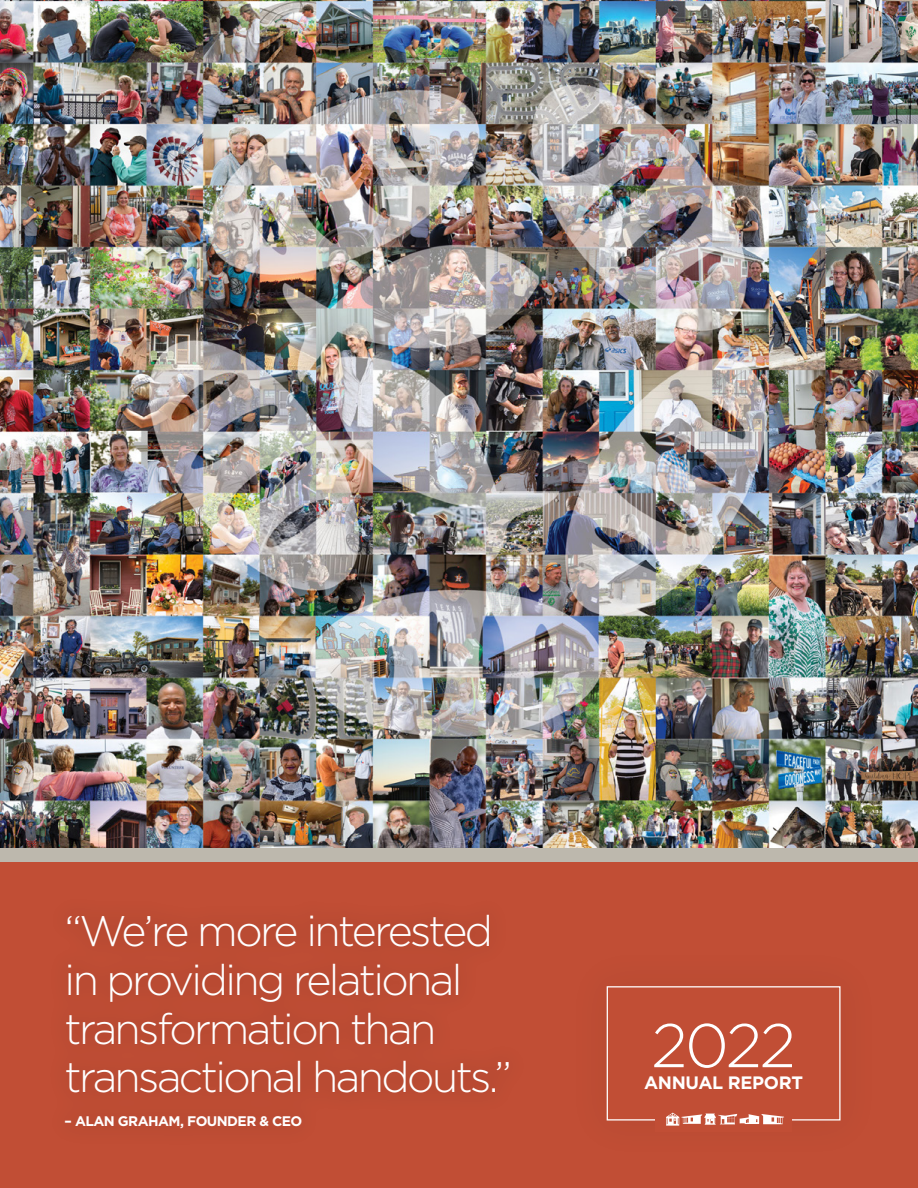
<style>
.page{position:relative;width:918px;height:1188px;background:#fff}
.page>*{position:absolute;margin:0;border:0;box-sizing:border-box;transform-origin:0 0}
.t1{font:300 61.5px "Gotham";color:#fff}
.t2{font:300 42.75px/48.6px "Gotham";letter-spacing:-.06em;color:#fff}
.t3{font:700 18px "Gotham";letter-spacing:-.02em;color:#fff}
.t4{font:700 13.95px "Gotham";letter-spacing:-.04em;color:#fff}
</style>
<div class="page">
<img style="left:0;top:0;width:918px;height:848px">
<div style="left:0;top:862px;width:918px;height:326px;background:#c14e35"></div>
<div style="left:42px;top:891px;width:492px;height:261px;background:#bd4c33"></div>
<div style="left:562px;top:942px;width:324px;height:223px;background:#c14e35"></div>
<div style="left:607px;top:986px;width:234px;height:135px;border:1px solid #fff"></div>
<div style="left:655px;top:1109px;width:137px;height:23px;background:#c14e35"></div>
<svg style="left:666px;top:1113px;width:118px;height:13px"></svg>
<div style="left:0;top:848px;width:918px;height:14px;background:#bdb8ad"></div>
<p class="t2" style="left:65px;top:906px;width:449px">“We’re more interested in providing relational transformation than transactional handouts.”</p>
<p class="t4" style="left:65px;top:1112px;width:239px">– ALAN GRAHAM, FOUNDER &amp; CEO</p>
<h1 class="t1" style="left:651px;top:1007px;width:146px">2022</h1>
<p class="t3" style="left:644px;top:1070px;width:160px">ANNUAL REPORT</p>
</div>
